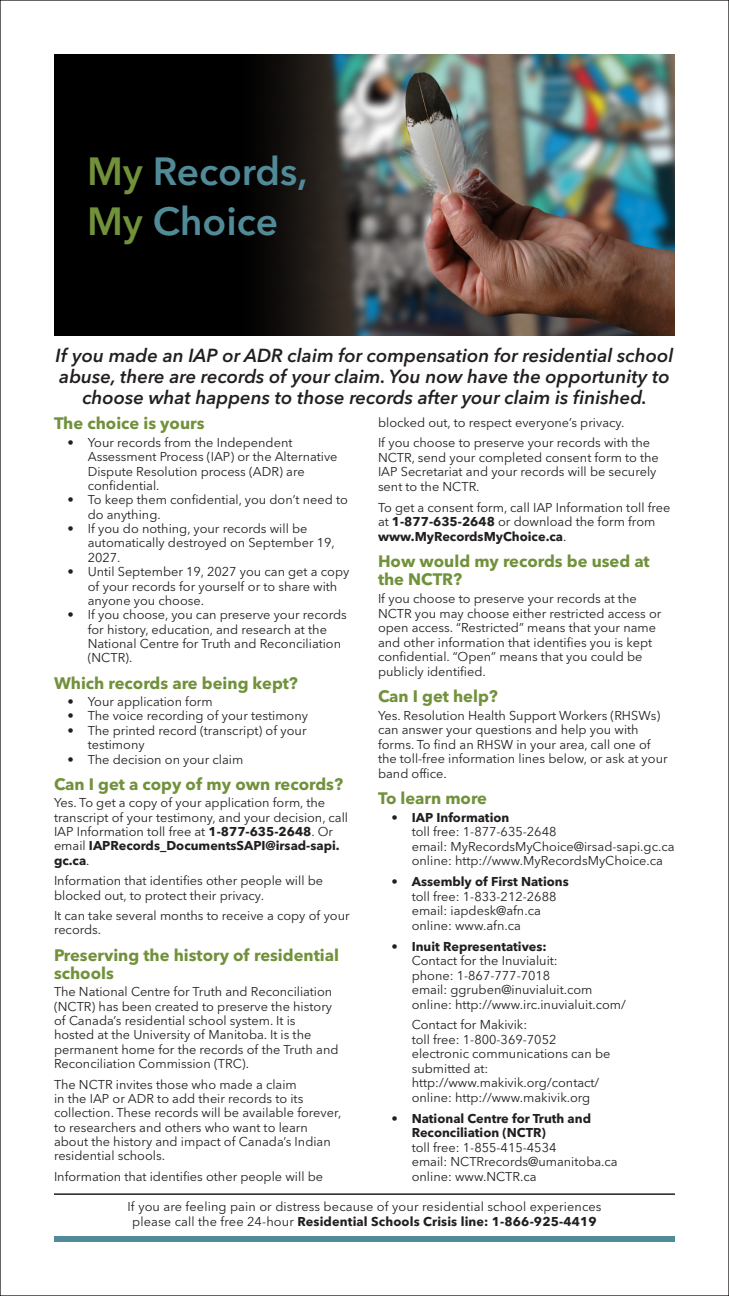
<style>
.page{position:relative;width:729px;height:1296px;background:#fff}
.page>*{position:absolute;margin:0;border:0;box-sizing:border-box;transform-origin:0 0}
.t1{font:600 39px "Avenir Next LT Pro";color:#518b98}
.Para_Header{font:italic 600 18.75px/21px "Avenir Next LT Pro";color:#231f20;text-align:center}
.Para_Header-2{font:700 16.5px/18.1px "Avenir Next LT Pro";color:#71913b}
.Body{font:12.75px/14.4px "Avenir Next LT Pro";color:#231f20}
.t2{font:700 12.75px/14.5px "Avenir Next LT Pro";color:#231f20}
.s1{color:#71913b}
.s2{font-weight:700}
.s3{font-weight:400}
</style>
<div class="page">
<img style="left:54px;top:54px;width:621px;height:282px">
<div style="left:54px;top:1236px;width:621px;height:6px;background:#518b98"></div>
<hr style="left:54px;top:1193px;width:621px;height:2px;background:#231f20">
<p class="t1" style="left:87px;top:147px;width:222px"><span class="s1">My</span> Records,</p>
<p class="t1" style="left:87px;top:197px;width:193px"><span class="s1">My</span> Choice</p>
<p class="Para_Header" style="left:56px;top:344px;width:619px">If you made an IAP or ADR claim for compensation for residential school abuse, there are records of your claim. You now have the opportunity to choose what happens to those records after your claim is finished.</p>
<p class="Para_Header-2" style="left:54px;top:414px;width:152px">The choice is yours</p>
<p class="Body" style="left:88px;top:435px;width:251px;text-indent:-20px">• Your records from the Independent Assessment Process (IAP) or the Alternative Dispute Resolution process (ADR) are confidential.</p>
<p class="Body" style="left:88px;top:493px;width:262px;text-indent:-20px">• To keep them confidential, you don’t need to do anything.</p>
<p class="Body" style="left:88px;top:521px;width:249px;text-indent:-20px">• If you do nothing, your records will be automatically destroyed on September 19,<br>2027.</p>
<p class="Body" style="left:88px;top:564px;width:263px;text-indent:-20px">• Until September 19, 2027 you can get a copy of your records for yourself or to share with anyone you choose.</p>
<p class="Body" style="left:88px;top:608px;width:261px;text-indent:-20px">• If you choose, you can preserve your records for history, education, and research at the National Centre for Truth and Reconciliation (NCTR).</p>
<p class="Para_Header-2" style="left:54px;top:674px;width:246px">Which records are being kept?</p>
<p class="Body" style="left:68px;top:694px;width:147px">• Your application form</p>
<p class="Body" style="left:68px;top:709px;width:242px">• The voice recording of your testimony</p>
<p class="Body" style="left:88px;top:723px;width:220px;text-indent:-20px">• The printed record (transcript) of your testimony</p>
<p class="Body" style="left:68px;top:752px;width:177px">• The decision on your claim</p>
<p class="Para_Header-2" style="left:54px;top:775px;width:291px">Can I get a copy of my own records?</p>
<p class="Body" style="left:54px;top:796px;width:296px">Yes. To get a copy of your application form, the transcript of your testimony, and your decision, call IAP Information toll free at <span class="s2">1-877-635-2648</span>. Or email <span class="s2">IAPRecords_DocumentsSAPI@irsad-sapi. gc.ca</span>.</p>
<p class="Body" style="left:54px;top:874px;width:271px">Information that identifies other people will be blocked out, to protect their privacy.</p>
<p class="Body" style="left:54px;top:908px;width:297px">It can take several months to receive a copy of your records.</p>
<p class="Para_Header-2" style="left:54px;top:946px;width:287px">Preserving the history of residential schools</p>
<p class="Body" style="left:54px;top:985px;width:286px">The National Centre for Truth and Reconciliation (NCTR) has been created to preserve the history of Canada’s residential school system. It is hosted at the University of Manitoba. It is the permanent home for the records of the Truth and Reconciliation Commission (TRC).</p>
<p class="Body" style="left:54px;top:1077px;width:289px">The NCTR invites those who made a claim<br>in the IAP or ADR to add their records to its collection. These records will be available forever, to researchers and others who want to learn about the history and impact of Canada’s Indian residential schools.</p>
<p class="Body" style="left:54px;top:1169px;width:271px">Information that identifies other people will be</p>
<p class="Body" style="left:378px;top:415px;width:248px">blocked out, to respect everyone’s privacy.</p>
<p class="Body" style="left:378px;top:436px;width:282px">If you choose to preserve your records with the NCTR, send your completed consent form to the IAP Secretariat and your records will be securely sent to the NCTR.</p>
<p class="Body" style="left:378px;top:500px;width:294px">To get a consent form, call IAP Information toll free at <span class="s2">1-877-635-2648</span> or download the form from <span class="s2">www.MyRecordsMyChoice.ca</span>.</p>
<p class="Para_Header-2" style="left:378px;top:552px;width:273px">How would my records be used at the NCTR?</p>
<p class="Body" style="left:378px;top:591px;width:285px">If you choose to preserve your records at the NCTR you may choose either restricted access or open access. “Restricted” means that your name and other information that identifies you is kept confidential. “Open” means that you could be publicly identified.</p>
<p class="Para_Header-2" style="left:378px;top:687px;width:121px">Can I get help?</p>
<p class="Body" style="left:378px;top:708px;width:291px">Yes. Resolution Health Support Workers (RHSWs) can answer your questions and help you with forms. To find an RHSW in your area, call one of the toll-free information lines below, or ask at your band office.</p>
<p class="Para_Header-2" style="left:378px;top:789px;width:111px">To learn more</p>
<p class="t2" style="left:392px;top:810px;width:119px">• IAP Information</p>
<p class="Body" style="left:412px;top:825px;width:146px">toll free: 1-877-635-2648</p>
<p class="Body" style="left:412px;top:839px;width:264px">email: MyRecordsMyChoice@irsad-sapi.gc.ca</p>
<p class="Body" style="left:412px;top:854px;width:253px">online: http://www.MyRecordsMyChoice.ca</p>
<p class="t2" style="left:412px;top:874px;width:159px;text-indent:-20px">• Assembly of First Nations <span class="s3">toll free: 1-833-212-2688</span></p>
<p class="Body" style="left:412px;top:904px;width:131px">email: iapdesk@afn.ca</p>
<p class="Body" style="left:412px;top:918px;width:111px">online: www.afn.ca</p>
<p class="t2" style="left:392px;top:939px;width:157px">• Inuit Representatives:</p>
<p class="Body" style="left:412px;top:953px;width:147px">Contact for the Inuvialuit: phone: 1-867-777-7018</p>
<p class="Body" style="left:412px;top:982px;width:182px">email: ggruben@inuvialuit.com</p>
<p class="Body" style="left:412px;top:997px;width:216px">online: http://www.irc.inuvialuit.com/</p>
<p class="Body" style="left:412px;top:1018px;width:117px">Contact for Makivik:</p>
<p class="Body" style="left:412px;top:1032px;width:146px">toll free: 1-800-369-7052</p>
<p class="Body" style="left:412px;top:1047px;width:200px">electronic communications can be submitted at:</p>
<p class="Body" style="left:412px;top:1076px;width:189px">http://www.makivik.org/contact/</p>
<p class="Body" style="left:412px;top:1090px;width:180px">online: http://www.makivik.org</p>
<p class="t2" style="left:412px;top:1111px;width:181px;text-indent:-20px">• National Centre for Truth and<br>Reconciliation (NCTR)</p>
<p class="Body" style="left:412px;top:1140px;width:146px">toll free: 1-855-415-4534</p>
<p class="Body" style="left:412px;top:1155px;width:208px">email: NCTRrecords@umanitoba.ca</p>
<p class="Body" style="left:412px;top:1169px;width:126px">online: www.NCTR.ca</p>
<p class="Body" style="left:127px;top:1200px;width:476px;text-align:center">If you are feeling pain or distress because of your residential school experiences please call the free 24-hour <span class="s2">Residential Schools Crisis line: 1-866-925-4419</span></p>
</div>
